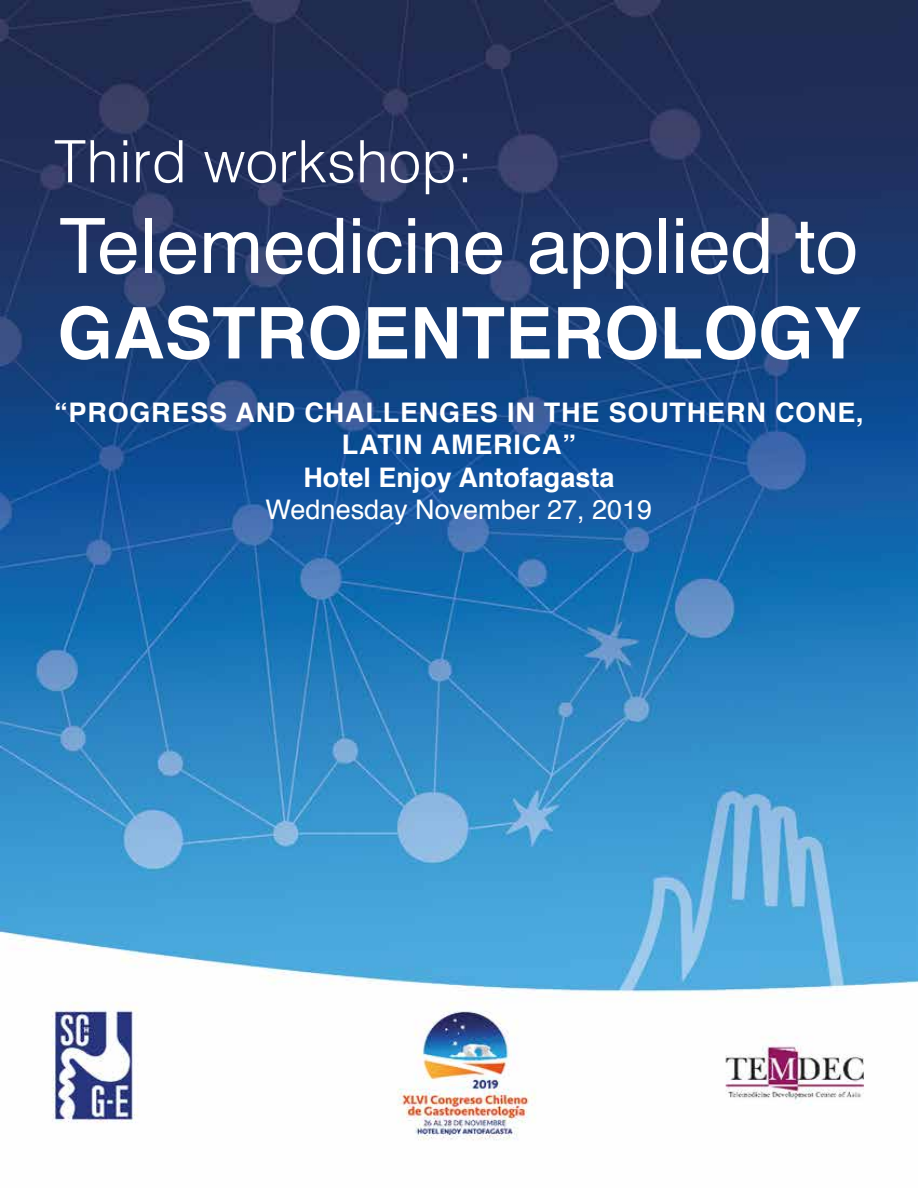
<style>
.page{position:relative;width:918px;height:1188px;background:#fff}
.page>*{position:absolute;margin:0;border:0;box-sizing:border-box;transform-origin:0 0}
.t1{font:76.5px "Helvetica";color:#fff}
.t2{font:700 71.25px "Helvetica";color:#fff}
.t3{font:300 58.5px "Helvetica";color:#fff}
.t4{font:700 27px/32.4px "Helvetica";letter-spacing:.03em;color:#fff;text-align:center}
.t5{font:27px "Helvetica";color:#fff}
</style>
<div class="page">
<img style="left:0;top:0;width:918px;height:1141px">
<h3 class="t3" style="left:54px;top:112px;width:421px">Third workshop:</h3>
<h1 class="t1" style="left:59px;top:187px;width:801px">Telemedicine applied to</h1>
<h2 class="t2" style="left:58px;top:276px;width:805px">GASTROENTEROLOGY</h2>
<p class="t4" style="left:54px;top:397px;width:811px">“PROGRESS AND CHALLENGES IN THE SOUTHERN CONE,<br>LATIN AMERICA”<br>Hotel Enjoy Antofagasta</p>
<p class="t5" style="left:266px;top:489px;width:388px">Wednesday November 27, 2019</p>
</div>
